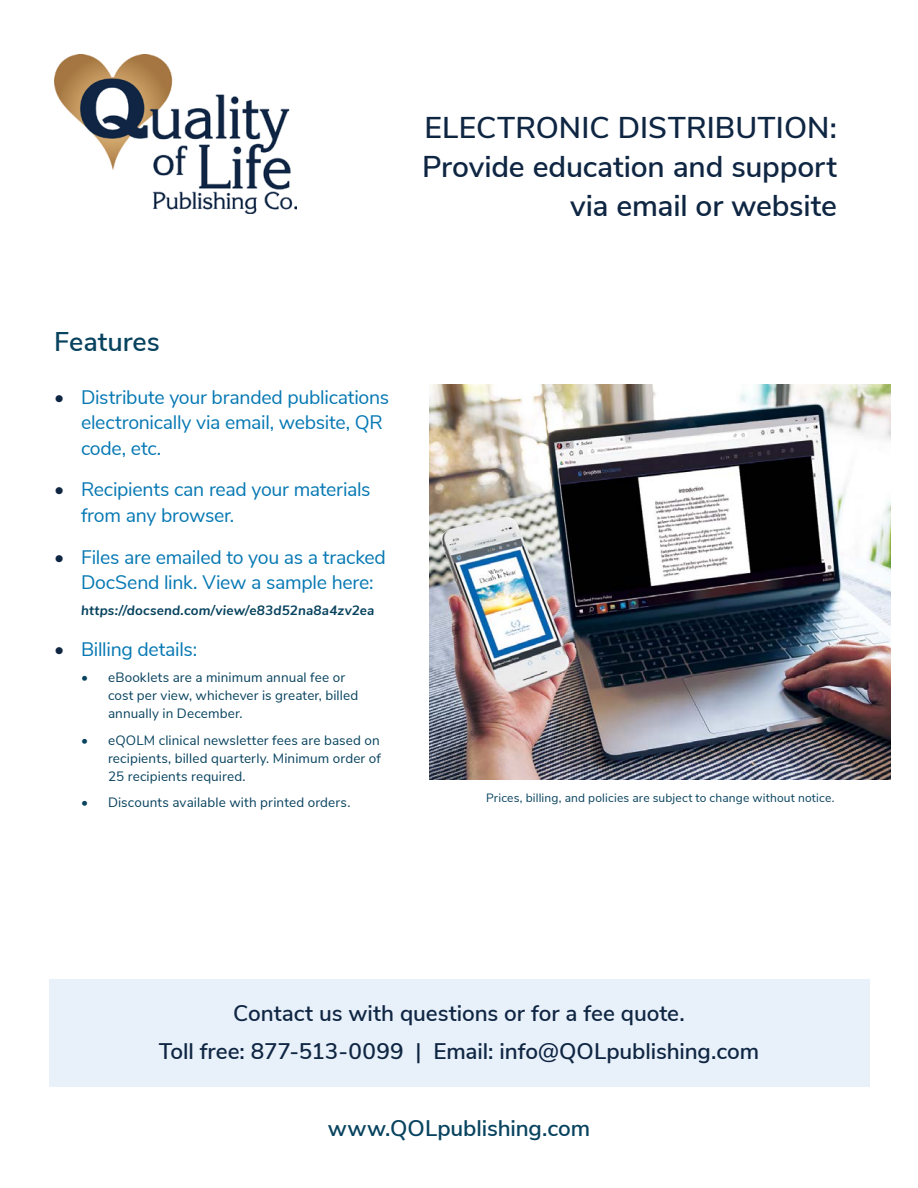
<style>
.page{position:relative;width:918px;height:1188px;background:#fff}
.page>*{position:absolute;margin:0;border:0;box-sizing:border-box;transform-origin:0 0}
.t1{font:600 30px/39px "Nunito Sans";letter-spacing:-.005em;color:#0f2643;text-align:right}
.t2{font:600 27px "Nunito Sans";color:#07425e}
.t3{font:600 22.5px/37.8px "Nunito Sans";letter-spacing:-.005em;color:#0f2643;text-align:center}
.t4{font:600 22.5px "Nunito Sans";letter-spacing:-.005em;color:#07425e}
.t5{font:19.5px/25.5px "Nunito Sans";letter-spacing:-.015em;color:#0678b3}
.t6{font:13.5px/18px "Nunito Sans";letter-spacing:.01em;color:#07425e}
.t7{font:italic 700 13.5px "Nunito Sans";letter-spacing:.01em;color:#07425e}
.t8{font:12px "Nunito Sans";letter-spacing:.015em;color:#07425e}
.s1{color:#0f2643}
</style>
<div class="page">
<img style="left:54px;top:54px;width:243px;height:159px">
<img style="left:430px;top:385px;width:461px;height:394px">
<div style="left:49px;top:979px;width:820px;height:108px;background:#e8f0f9"></div>
<h1 class="t1" style="left:422px;top:107px;width:416px">ELECTRONIC DISTRIBUTION:<br>Provide education and support via email or website</h1>
<h2 class="t2" style="left:54px;top:322px;width:107px">Features</h2>
<h3 class="t5" style="left:81px;top:383px;width:310px;text-indent:-27px"><span class="s1">•</span> Distribute your branded publications electronically via email, website, QR code, etc.</h3>
<h3 class="t5" style="left:81px;top:476px;width:291px;text-indent:-27px"><span class="s1">•</span> Recipients can read your materials from any browser.</h3>
<h3 class="t5" style="left:81px;top:543px;width:306px;text-indent:-27px"><span class="s1">•</span> Files are emailed to you as a tracked<br>DocSend link. View a sample here:</h3>
<p class="t7" style="left:81px;top:600px;width:295px">https://docsend.com/view/e83d52na8a4zv2ea</p>
<h3 class="t5" style="left:54px;top:636px;width:145px"><span class="s1">•</span> Billing details:</h3>
<p class="t6" style="left:108px;top:668px;width:252px;text-indent:-27px">• eBooklets are a minimum annual fee or cost per view, whichever is greater, billed annually in December.</p>
<p class="t6" style="left:108px;top:730px;width:274px;text-align:justify;text-indent:-27px">• eQOLM clinical newsletter fees are based on recipients, billed quarterly. Minimum order of 25 recipients required.</p>
<p class="t6" style="left:81px;top:792px;width:271px">• Discounts available with printed orders.</p>
<p class="t8" style="left:486px;top:789px;width:350px">Prices, billing, and policies are subject to change without notice.</p>
<h3 class="t3" style="left:159px;top:993px;width:602px">Contact us with questions or for a fee quote.<br>Toll free: 877-513-0099 | Email: info@QOLpublishing.com</h3>
<h3 class="t4" style="left:328px;top:1111px;width:264px">www.QOLpublishing.com</h3>
</div>
